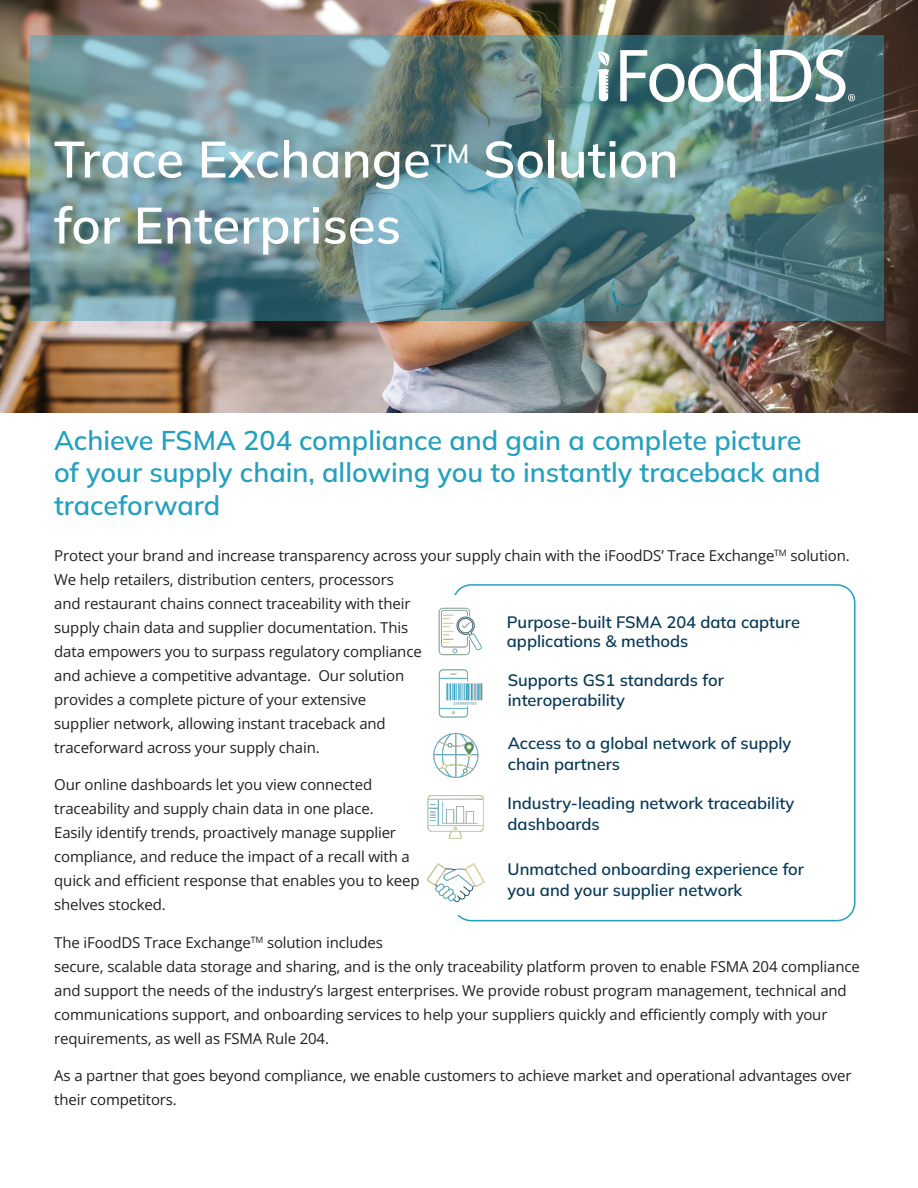
<style>
.page{position:relative;width:918px;height:1188px;background:#fff}
.page>*{position:absolute;margin:0;border:0;box-sizing:border-box;transform-origin:0 0}
.t1{font:200 51px "Mulish";color:#fff}
.t2{font:200 27px/32.4px "Mulish";color:#24a0bf}
.t3{font:200 16.5px/21.6px "Mulish";color:#083958}
.t4{font:15px/24px "Open Sans";letter-spacing:-.01em;color:#231f20}
</style>
<div class="page">
<img style="left:0;top:0;width:918px;height:413px">
<img style="left:30px;top:35px;width:853px;height:285px">
<img style="left:599px;top:50px;width:255px;height:51px">
<div style="left:452px;top:584px;width:404px;height:337px;border:2px solid #24a0bf;border-radius:18px"></div>
<div style="left:444px;top:596px;width:19px;height:319px;background:#fff"></div>
<img style="left:438px;top:607px;width:44px;height:49px">
<img style="left:438px;top:669px;width:45px;height:49px">
<img style="left:433px;top:733px;width:46px;height:45px">
<img style="left:427px;top:795px;width:57px;height:44px">
<img style="left:427px;top:863px;width:58px;height:40px">
<p class="t1" style="left:54px;top:125px;width:626px">Trace Exchange<sup>TM</sup> Solution</p>
<p class="t1" style="left:54px;top:191px;width:349px">for Enterprises</p>
<p class="t2" style="left:54px;top:423px;width:768px">Achieve FSMA 204 compliance and gain a complete picture of your supply chain, allowing you to instantly traceback and traceforward</p>
<p class="t4" style="left:54px;top:543px;width:797px">Protect your brand and increase transparency across your supply chain with the iFoodDS’ Trace Exchange<sup>TM</sup> solution.<br>We help retailers, distribution centers, processors<br>and restaurant chains connect traceability with their<br>supply chain data and supplier documentation. This<br>data empowers you to surpass regulatory compliance<br>and achieve a competitive advantage. Our solution<br>provides a complete picture of your extensive<br>supplier network, allowing instant traceback and<br>traceforward across your supply chain.</p>
<p class="t4" style="left:54px;top:772px;width:367px">Our online dashboards let you view connected traceability and supply chain data in one place.<br>Easily identify trends, proactively manage supplier compliance, and reduce the impact of a recall with a quick and efficient response that enables you to keep shelves stocked.</p>
<p class="t4" style="left:54px;top:930px;width:807px">The iFoodDS Trace Exchange<sup>TM</sup> solution includes<br>secure, scalable data storage and sharing, and is the only traceability platform proven to enable FSMA 204 compliance and support the needs of the industry’s largest enterprises. We provide robust program management, technical and communications support, and onboarding services to help your suppliers quickly and efficiently comply with your requirements, as well as FSMA Rule 204.</p>
<p class="t4" style="left:54px;top:1063px;width:799px">As a partner that goes beyond compliance, we enable customers to achieve market and operational advantages over their competitors.</p>
<p class="t3" style="left:507px;top:611px;width:295px;line-height:19.8px">Purpose-built FSMA 204 data capture applications &amp; methods</p>
<p class="t3" style="left:508px;top:669px;width:218px;line-height:19.8px">Supports GS1 standards for interoperability</p>
<p class="t3" style="left:508px;top:731px;width:285px">Access to a global network of supply chain partners</p>
<p class="t3" style="left:508px;top:792px;width:288px">Industry-leading network traceability dashboards</p>
<p class="t3" style="left:508px;top:858px;width:298px">Unmatched onboarding experience for you and your supplier network</p>
</div>
